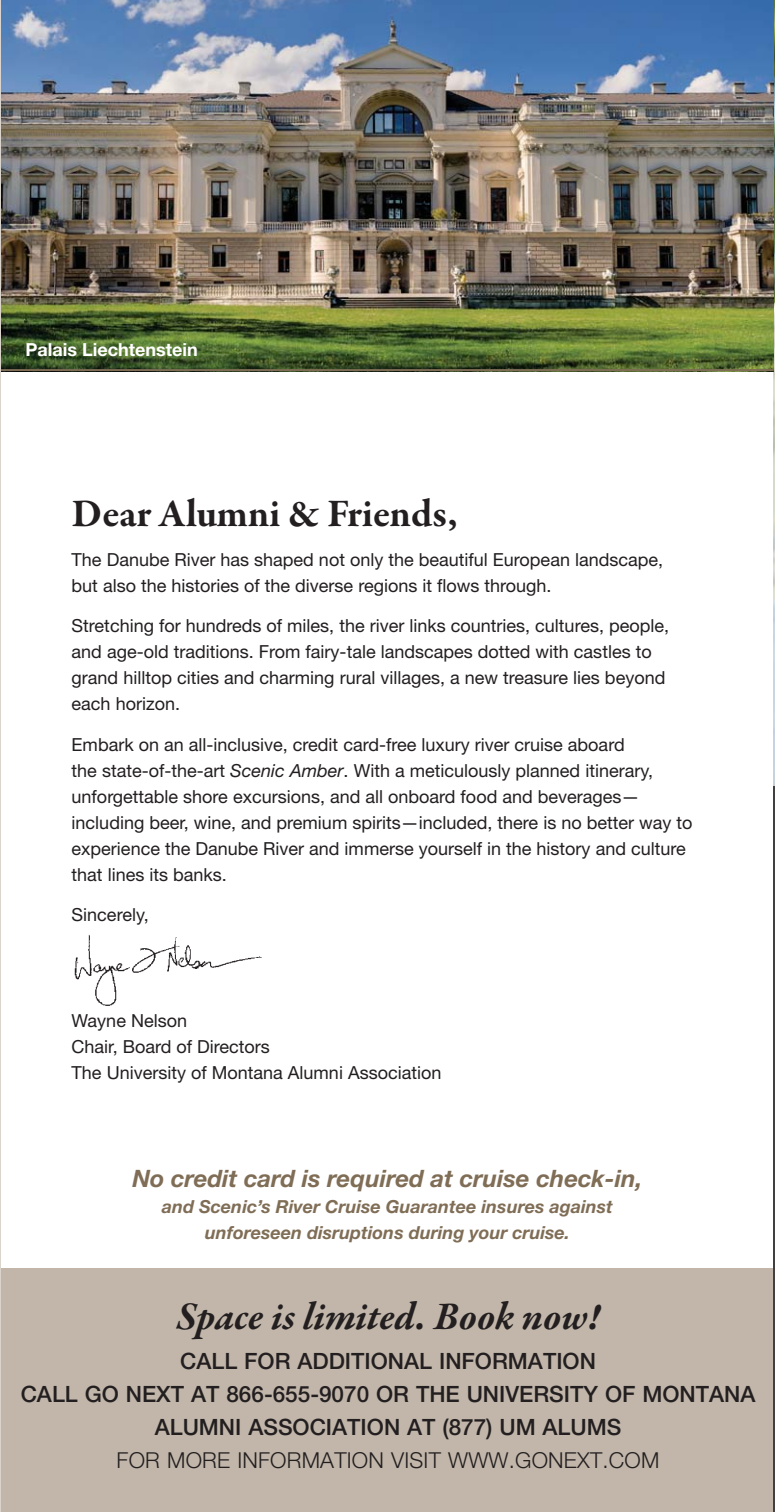
<style>
.page{position:relative;width:775px;height:1512px;background:#fff}
.page>*{position:absolute;margin:0;border:0;box-sizing:border-box;transform-origin:0 0}
.t1{font:italic 700 40px "Garamond Premr Pro";letter-spacing:-.005em;color:#231f20}
.t2{font:700 40px "Garamond Premr Pro";color:#231f20}
.t3{font:italic 700 24px "Helvetica Neue LT Std";color:#7f6d56}
.t4{font:500 22.4px/33px "Helvetica Neue LT Std";color:#231f20;text-align:center}
.t5{font:300 22px "Helvetica Neue LT Std";letter-spacing:.01em;color:#231f20}
.t6{font:18px/26px "Helvetica Neue LT Std";color:#231f20}
.t7{font:italic 700 18px/26px "Helvetica Neue LT Std";color:#7f6d56;text-align:center}
.t8{font:700 18px "Helvetica Neue LT Std";color:#fff}
.s1{font-style:italic}
</style>
<div class="page">
<img style="left:773px;top:0;width:1px;height:786px">
<img style="left:1px;top:0;width:772px;height:369px">
<hr style="left:0;top:0;width:1px;height:1512px;background:#dbd4cd">
<div style="left:1px;top:1269px;width:772px;height:243px;background:#c1b6a9"></div>
<hr style="left:1px;top:369px;width:772px;height:2px;background:#7f6d56">
<hr style="left:773px;top:786px;width:1px;height:726px;background:#404041">
<img style="left:74px;top:934px;width:188px;height:72px">
<p class="t8" style="left:25px;top:343px;width:174px">Palais Liechtenstein</p>
<h1 class="t2" style="left:72px;top:494px;width:387px">Dear Alumni &amp; Friends,</h1>
<p class="t6" style="left:72px;top:549px;width:592px">The Danube River has shaped not only the beautiful European landscape, but also the histories of the diverse regions it flows through.</p>
<p class="t6" style="left:72px;top:615px;width:598px">Stretching for hundreds of miles, the river links countries, cultures, people, and age-old traditions. From fairy-tale landscapes dotted with castles to grand hilltop cities and charming rural villages, a new treasure lies beyond each horizon.</p>
<p class="t6" style="left:72px;top:734px;width:622px">Embark on an all-inclusive, credit card-free luxury river cruise aboard<br>the state-of-the-art <span class="s1">Scenic Amber</span>. With a meticulously planned itinerary, unforgettable shore excursions, and all onboard food and beverages— including beer, wine, and premium spirits—included, there is no better way to experience the Danube River and immerse yourself in the history and culture that lines its banks.</p>
<p class="t6" style="left:72px;top:904px;width:79px">Sincerely,</p>
<p class="t6" style="left:72px;top:1010px;width:371px">Wayne Nelson<br>Chair, Board of Directors<br>The University of Montana Alumni Association</p>
<h2 class="t3" style="left:132px;top:1170px;width:511px">No credit card is required at cruise check-in,</h2>
<p class="t7" style="left:162px;top:1196px;width:452px">and Scenic’s River Cruise Guarantee insures against unforeseen disruptions during your cruise.</p>
<h1 class="t1" style="left:176px;top:1298px;width:425px">Space is limited. Book now!</h1>
<p class="t4" style="left:21px;top:1348px;width:735px">CALL FOR ADDITIONAL INFORMATION<br>CALL GO NEXT AT 866-655-9070 OR THE UNIVERSITY OF MONTANA<br>ALUMNI ASSOCIATION AT (877) UM ALUMS</p>
<p class="t5" style="left:116px;top:1448px;width:544px">FOR MORE INFORMATION VISIT WWW.GONEXT.COM</p>
</div>
